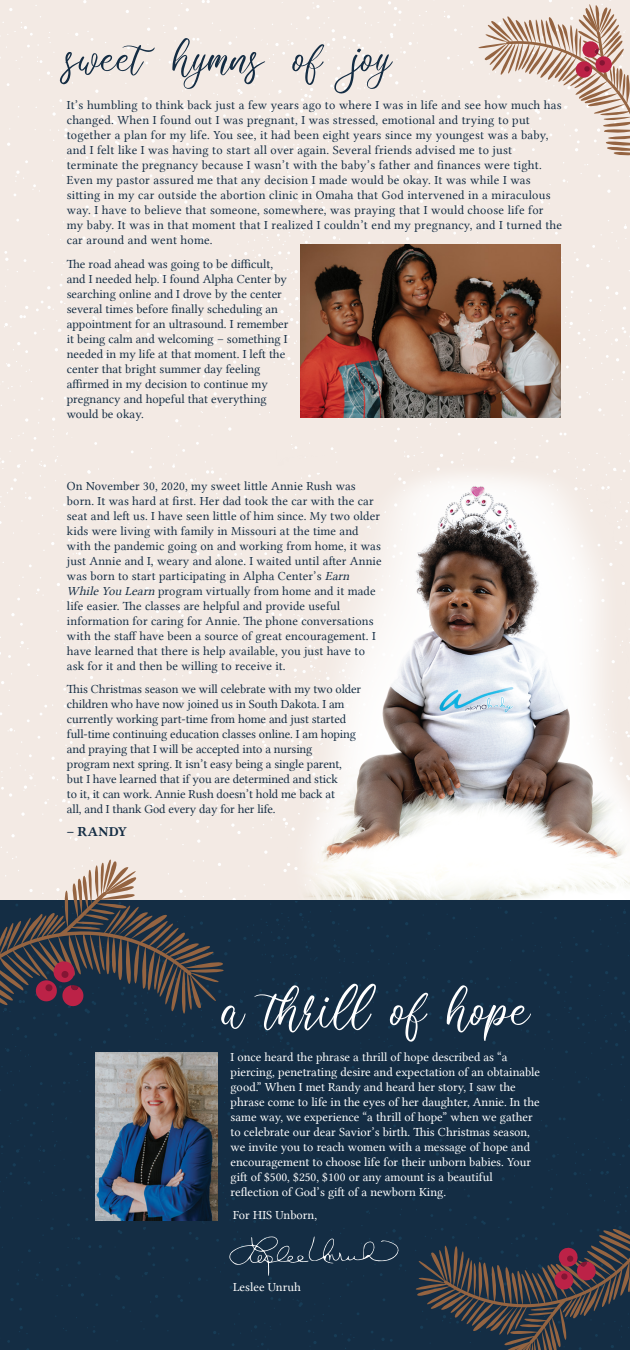
<style>
.page{position:relative;width:630px;height:1350px;background:#fff}
.page>*{position:absolute;margin:0;border:0;box-sizing:border-box;transform-origin:0 0}
.t1{font:72px "Clarissa";color:#fff}
.t2{font:60px "Clarissa";color:#142d44}
.t3{font:13.75px "Lin Libertine B";letter-spacing:.025em;color:#142d44}
.t4{font:12.5px/15px "Lin Libertine";letter-spacing:.01em;color:#142d44}
.t5{font:12.5px/15px "Lin Libertine";color:#fff}
.t6{font:12.5px/15px "Lin Libertine";letter-spacing:-.01em;color:#142d44}
.s1{font-family:"Lin Libertine Slanted"}
</style>
<div class="page">
<div style="left:0;top:0;width:630px;height:901px;background:#f3eae4"></div>
<svg style="left:112px;top:120px;width:5px;height:5px"></svg>
<svg style="left:598px;top:408px;width:6px;height:8px"></svg>
<svg style="left:4px;top:251px;width:5px;height:10px"></svg>
<svg style="left:86px;top:205px;width:9px;height:12px"></svg>
<svg style="left:159px;top:274px;width:7px;height:4px"></svg>
<svg style="left:36px;top:301px;width:18px;height:10px"></svg>
<svg style="left:58px;top:329px;width:11px;height:11px"></svg>
<svg style="left:15px;top:171px;width:9px;height:11px"></svg>
<svg style="left:13px;top:342px;width:15px;height:11px"></svg>
<svg style="left:52px;top:99px;width:10px;height:17px"></svg>
<svg style="left:20px;top:315px;width:6px;height:3px"></svg>
<svg style="left:73px;top:228px;width:20px;height:16px"></svg>
<svg style="left:14px;top:22px;width:19px;height:14px"></svg>
<svg style="left:115px;top:141px;width:5px;height:4px"></svg>
<svg style="left:117px;top:209px;width:11px;height:14px"></svg>
<svg style="left:50px;top:128px;width:18px;height:13px"></svg>
<svg style="left:85px;top:316px;width:12px;height:13px"></svg>
<svg style="left:122px;top:287px;width:88px;height:82px"></svg>
<svg style="left:606px;top:286px;width:12px;height:12px"></svg>
<svg style="left:212px;top:304px;width:61px;height:63px"></svg>
<svg style="left:273px;top:289px;width:27px;height:76px"></svg>
<svg style="left:499px;top:222px;width:10px;height:7px"></svg>
<svg style="left:244px;top:227px;width:68px;height:53px"></svg>
<svg style="left:605px;top:327px;width:25px;height:18px"></svg>
<svg style="left:565px;top:291px;width:32px;height:57px"></svg>
<svg style="left:140px;top:0;width:187px;height:220px"></svg>
<img style="left:0;top:451px;width:630px;height:450px">
<div style="left:0;top:901px;width:630px;height:449px;background:#142d44"></div>
<svg style="left:308px;top:0;width:322px;height:208px"></svg>
<svg style="left:599px;top:49px;width:14px;height:25px"></svg>
<svg style="left:564px;top:40px;width:35px;height:69px"></svg>
<img style="left:300px;top:244px;width:261px;height:173px">
<svg style="left:115px;top:1275px;width:5px;height:5px"></svg>
<svg style="left:398px;top:1162px;width:7px;height:7px"></svg>
<svg style="left:12px;top:1027px;width:15px;height:11px"></svg>
<svg style="left:5px;top:1046px;width:24px;height:11px"></svg>
<svg style="left:124px;top:1015px;width:79px;height:29px"></svg>
<svg style="left:605px;top:971px;width:12px;height:9px"></svg>
<svg style="left:351px;top:1056px;width:17px;height:12px"></svg>
<svg style="left:395px;top:976px;width:11px;height:16px"></svg>
<svg style="left:397px;top:1073px;width:9px;height:6px"></svg>
<svg style="left:508px;top:998px;width:5px;height:4px"></svg>
<svg style="left:480px;top:1003px;width:12px;height:5px"></svg>
<svg style="left:212px;top:974px;width:115px;height:78px"></svg>
<svg style="left:334px;top:940px;width:11px;height:22px"></svg>
<svg style="left:226px;top:913px;width:88px;height:50px"></svg>
<svg style="left:604px;top:1012px;width:26px;height:14px"></svg>
<svg style="left:539px;top:969px;width:21px;height:25px"></svg>
<svg style="left:564px;top:976px;width:32px;height:53px"></svg>
<svg style="left:177px;top:1295px;width:6px;height:7px"></svg>
<svg style="left:148px;top:1247px;width:7px;height:9px"></svg>
<svg style="left:220px;top:1180px;width:25px;height:26px"></svg>
<svg style="left:0;top:1145px;width:25px;height:47px"></svg>
<svg style="left:189px;top:1232px;width:9px;height:8px"></svg>
<svg style="left:334px;top:1334px;width:20px;height:7px"></svg>
<svg style="left:270px;top:1291px;width:11px;height:10px"></svg>
<svg style="left:382px;top:1338px;width:11px;height:4px"></svg>
<svg style="left:601px;top:1171px;width:8px;height:3px"></svg>
<svg style="left:297px;top:1300px;width:6px;height:7px"></svg>
<svg style="left:254px;top:1325px;width:17px;height:20px"></svg>
<svg style="left:473px;top:1216px;width:13px;height:9px"></svg>
<svg style="left:215px;top:1231px;width:84px;height:45px"></svg>
<svg style="left:299px;top:1214px;width:101px;height:50px"></svg>
<img style="left:96px;top:1052px;width:122px;height:168px">
<svg style="left:0;top:858px;width:226px;height:157px"></svg>
<svg style="left:55px;top:985px;width:30px;height:39px"></svg>
<svg style="left:3px;top:954px;width:73px;height:58px"></svg>
<svg style="left:415px;top:1227px;width:215px;height:123px"></svg>
<svg style="left:579px;top:1262px;width:25px;height:25px"></svg>
<svg style="left:552px;top:1241px;width:27px;height:51px"></svg>
<h2 class="t2" style="left:66px;top:32px;width:328px">sweet hymns of joy</h2>
<p class="t4" style="left:67px;top:97px;width:497px">It’s humbling to think back just a few years ago to where I was in life and see how much has changed. When I found out I was pregnant, I was stressed, emotional and trying to put together a plan for my life. You see, it had been eight years since my youngest was a baby, and I felt like I was having to start all over again. Several friends advised me to just terminate the pregnancy because I wasn’t with the baby’s father and finances were tight.<br>Even my pastor assured me that any decision I made would be okay. It was while I was sitting in my car outside the abortion clinic in Omaha that God intervened in a miraculous way. I have to believe that someone, somewhere, was praying that I would choose life for my baby. It was in that moment that I realized I couldn’t end my pregnancy, and I turned the car around and went home.</p>
<p class="t4" style="left:67px;top:256px;width:223px">The road ahead was going to be difficult, and I needed help. I found Alpha Center by searching online and I drove by the center several times before finally scheduling an appointment for an ultrasound. I remember it being calm and welcoming – something I needed in my life at that moment. I left the center that bright summer day feeling affirmed in my decision to continue my pregnancy and hopeful that everything would be okay.</p>
<p class="t4" style="left:67px;top:478px;width:316px">On November 30, 2020, my sweet little Annie Rush was born. It was hard at first. Her dad took the car with the car seat and left us. I have seen little of him since. My two older kids were living with family in Missouri at the time and with the pandemic going on and working from home, it was just Annie and I, weary and alone. I waited until after Annie was born to start participating in Alpha Center’s <span class="s1">Earn While You Learn</span> program virtually from home and it made life easier. The classes are helpful and provide useful information for caring for Annie. The phone conversations with the staff have been a source of great encouragement. I have learned that there is help available, you just have to ask for it and then be willing to receive it.</p>
<p class="t6" style="left:67px;top:682px;width:296px">This Christmas season we will celebrate with my two older children who have now joined us in South Dakota. I am currently working part-time from home and just started full-time continuing education classes online. I am hoping and praying that I will be accepted into a nursing<br>program next spring. It isn’t easy being a single parent, but I have learned that if you are determined and stick<br>to it, it can work. Annie Rush doesn’t hold me back at<br>all, and I thank God every day for her life.</p>
<p class="t3" style="left:67px;top:822px;width:61px">– RANDY</p>
<h1 class="t1" style="left:222px;top:978px;width:309px">a thrill of hope</h1>
<p class="t5" style="left:231px;top:1049px;width:311px">I once heard the phrase a thrill of hope described as “a piercing, penetrating desire and expectation of an obtainable good.” When I met Randy and heard her story, I saw the phrase come to life in the eyes of her daughter, Annie. In the same way, we experience “a thrill of hope” when we gather to celebrate our dear Savior’s birth. This Christmas season, we invite you to reach women with a message of hope and encouragement to choose life for their unborn babies. Your gift of $500, $250, $100 or any amount is a beautiful reflection of God’s gift of a newborn King.</p>
<p class="t5" style="left:233px;top:1208px;width:86px">For HIS Unborn,</p>
<p class="t5" style="left:233px;top:1279px;width:69px">Leslee Unruh</p>
</div>
